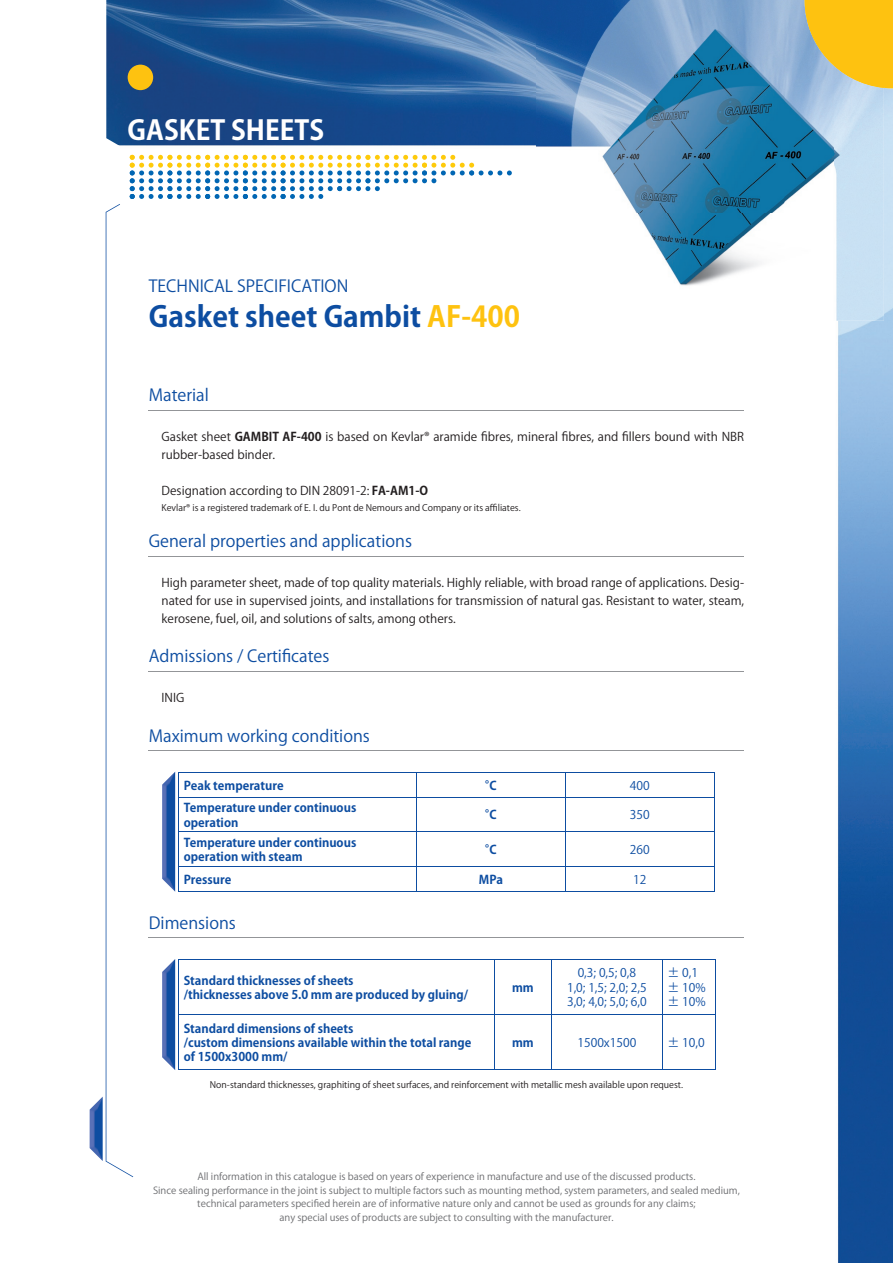
<style>
.page{position:relative;width:893px;height:1263px;background:#fff}
.page>*{position:absolute;margin:0;border:0;box-sizing:border-box;transform-origin:0 0}
.t1{font:700 28.5px "Koz Go Pr 6 N";color:#0d4da1}
.t2{font:700 27px "Koz Go Pr 6 N";color:#fff}
.t3{font:16.5px "Koz Go Pr 6 N";color:#0d4da1}
.t4{font:12px/18px "Koz Go Pr 6 N";color:#231f20}
.t5{font:700 12px/14.4px "Koz Go Pr 6 N";color:#0d4da1}
.t6{font:12px/14.4px "Koz Go Pr 6 N";color:#0d4da1;text-align:center}
.t7{font:9.75px/13.5px "Koz Go Pr 6 N";color:#6c6d70;text-align:center}
.t8{font:9px "Koz Go Pr 6 N";color:#231f20}
.s1{color:#fec210}
.s2{font-weight:700}
</style>
<div class="page">
<img style="left:132px;top:0;width:761px;height:1263px">
<svg style="left:884px;top:0;width:9px;height:88px"></svg>
<hr style="left:149px;top:410px;width:595px;height:1px;background:#939598">
<hr style="left:149px;top:556px;width:595px;height:1px;background:#939598">
<hr style="left:149px;top:671px;width:595px;height:1px;background:#939598">
<hr style="left:149px;top:750px;width:595px;height:1px;background:#939598">
<hr style="left:149px;top:937px;width:595px;height:1px;background:#939598">
<hr style="left:417px;top:772px;width:148px;height:1px;background:#0d4da1">
<hr style="left:565px;top:772px;width:150px;height:1px;background:#0d4da1">
<svg style="left:565px;top:773px;width:1px;height:24px"></svg>
<svg style="left:714px;top:773px;width:1px;height:24px"></svg>
<hr style="left:417px;top:797px;width:148px;height:1px;background:#0d4da1">
<hr style="left:565px;top:797px;width:150px;height:1px;background:#0d4da1">
<hr style="left:565px;top:798px;width:1px;height:33px;background:#0d4da1">
<hr style="left:714px;top:798px;width:1px;height:33px;background:#0d4da1">
<hr style="left:417px;top:831px;width:148px;height:1px;background:#0d4da1">
<hr style="left:565px;top:831px;width:150px;height:1px;background:#0d4da1">
<hr style="left:565px;top:832px;width:1px;height:34px;background:#0d4da1">
<hr style="left:714px;top:832px;width:1px;height:34px;background:#0d4da1">
<hr style="left:417px;top:866px;width:148px;height:1px;background:#0d4da1">
<svg style="left:89px;top:0;width:423px;height:1177px"></svg>
<hr style="left:565px;top:866px;width:150px;height:1px;background:#0d4da1">
<svg style="left:565px;top:867px;width:1px;height:24px"></svg>
<svg style="left:714px;top:867px;width:1px;height:24px"></svg>
<hr style="left:178px;top:891px;width:239px;height:1px;background:#0d4da1">
<hr style="left:417px;top:891px;width:148px;height:1px;background:#0d4da1">
<hr style="left:565px;top:891px;width:150px;height:1px;background:#0d4da1">
<img style="left:175px;top:772px;width:1px;height:120px">
<img style="left:162px;top:772px;width:13px;height:120px">
<img style="left:536px;top:0;width:298px;height:321px">
<img style="left:834px;top:88px;width:50px;height:233px">
<img style="left:805px;top:0;width:79px;height:88px">
<img style="left:175px;top:959px;width:1px;height:111px">
<img style="left:162px;top:959px;width:13px;height:111px">
<hr style="left:178px;top:959px;width:316px;height:1px;background:#0d4da1">
<hr style="left:178px;top:960px;width:1px;height:54px;background:#0d4da1">
<hr style="left:494px;top:959px;width:58px;height:1px;background:#0d4da1">
<hr style="left:494px;top:960px;width:1px;height:54px;background:#0d4da1">
<hr style="left:552px;top:959px;width:110px;height:1px;background:#0d4da1">
<hr style="left:551px;top:960px;width:1px;height:54px;background:#0d4da1">
<hr style="left:662px;top:959px;width:54px;height:1px;background:#0d4da1">
<hr style="left:662px;top:960px;width:1px;height:54px;background:#0d4da1">
<hr style="left:715px;top:960px;width:1px;height:54px;background:#0d4da1">
<hr style="left:178px;top:1014px;width:316px;height:1px;background:#0d4da1">
<hr style="left:178px;top:1015px;width:1px;height:54px;background:#0d4da1">
<hr style="left:494px;top:1014px;width:58px;height:1px;background:#0d4da1">
<hr style="left:494px;top:1015px;width:1px;height:54px;background:#0d4da1">
<hr style="left:552px;top:1014px;width:110px;height:1px;background:#0d4da1">
<hr style="left:551px;top:1015px;width:1px;height:54px;background:#0d4da1">
<hr style="left:662px;top:1014px;width:54px;height:1px;background:#0d4da1">
<hr style="left:662px;top:1015px;width:1px;height:54px;background:#0d4da1">
<hr style="left:715px;top:1015px;width:1px;height:54px;background:#0d4da1">
<hr style="left:178px;top:1069px;width:316px;height:1px;background:#0d4da1">
<hr style="left:494px;top:1069px;width:58px;height:1px;background:#0d4da1">
<hr style="left:552px;top:1069px;width:110px;height:1px;background:#0d4da1">
<hr style="left:662px;top:1069px;width:54px;height:1px;background:#0d4da1">
<h2 class="t2" style="left:128px;top:114px;width:198px">GASKET SHEETS</h2>
<h3 class="t3" style="left:149px;top:277px;width:201px">TECHNICAL SPECIFICATION</h3>
<h1 class="t1" style="left:149px;top:300px;width:373px">Gasket sheet Gambit <span class="s1">AF-400</span></h1>
<h3 class="t3" style="left:149px;top:386px;width:62px">Material</h3>
<p class="t4" style="left:162px;top:428px;width:584px">Gasket sheet <span class="s2">GAMBIT AF-400</span> is based on Kevlar® aramide fibres, mineral fibres, and fillers bound with NBR rubber-based binder.</p>
<p class="t4" style="left:162px;top:482px;width:268px">Designation according to DIN 28091-2: <span class="s2">FA-AM1-O</span></p>
<p class="t8" style="left:162px;top:503px;width:361px">Kevlar® is a registered trademark of E. I. du Pont de Nemours and Company or its affiliates.</p>
<h3 class="t3" style="left:149px;top:532px;width:265px">General properties and applications</h3>
<p class="t4" style="left:162px;top:574px;width:584px;text-align:justify">High parameter sheet, made of top quality materials. Highly reliable, with broad range of applications. Desig&shy;nated for use in supervised joints, and installations for transmission of natural gas. Resistant to water, steam, kerosene, fuel, oil, and solutions of salts, among others.</p>
<h3 class="t3" style="left:149px;top:647px;width:182px">Admissions / Certificates</h3>
<p class="t4" style="left:162px;top:689px;width:24px">INIG</p>
<h3 class="t3" style="left:149px;top:726px;width:223px">Maximum working conditions</h3>
<p class="t5" style="left:184px;top:778px;width:101px">Peak temperature</p>
<p class="t5" style="left:485px;top:778px;width:13px">°C</p>
<p class="t6" style="left:630px;top:778px;width:21px">400</p>
<p class="t5" style="left:184px;top:801px;width:174px">Temperature under continuous operation</p>
<p class="t5" style="left:485px;top:808px;width:13px">°C</p>
<p class="t6" style="left:630px;top:808px;width:21px">350</p>
<p class="t5" style="left:184px;top:835px;width:174px">Temperature under continuous operation with steam</p>
<p class="t5" style="left:485px;top:842px;width:13px">°C</p>
<p class="t6" style="left:630px;top:842px;width:21px">260</p>
<p class="t5" style="left:184px;top:872px;width:49px">Pressure</p>
<p class="t5" style="left:479px;top:872px;width:26px">MPa</p>
<p class="t6" style="left:633px;top:872px;width:15px">12</p>
<h3 class="t3" style="left:149px;top:913px;width:89px">Dimensions</h3>
<p class="t5" style="left:184px;top:973px;width:286px">Standard thicknesses of sheets<br>/thicknesses above 5.0 mm are produced by gluing/</p>
<p class="t5" style="left:512px;top:980px;width:23px">mm</p>
<p class="t6" style="left:567px;top:966px;width:81px">0,3; 0,5; 0,8<br>1,0; 1,5; 2,0; 2,5<br>3,0; 4,0; 5,0; 6,0</p>
<p class="t6" style="left:667px;top:966px;width:40px;text-align:left">± 0,1 ± 10% ± 10%</p>
<p class="t5" style="left:184px;top:1021px;width:289px">Standard dimensions of sheets<br>/custom dimensions available within the total range of 1500x3000 mm/</p>
<p class="t5" style="left:512px;top:1036px;width:23px">mm</p>
<p class="t6" style="left:577px;top:1036px;width:60px">1500x1500</p>
<p class="t6" style="left:667px;top:1036px;width:39px">± 10,0</p>
<p class="t8" style="left:210px;top:1079px;width:475px">Non-standard thicknesses, graphiting of sheet surfaces, and reinforcement with metallic mesh available upon request.</p>
<p class="t7" style="left:153px;top:1170px;width:588px">All information in this catalogue is based on years of experience in manufacture and use of the discussed products.<br>Since sealing performance in the joint is subject to multiple factors such as mounting method, system parameters, and sealed medium, technical parameters specified herein are of informative nature only and cannot be used as grounds for any claims;<br>any special uses of products are subject to consulting with the manufacturer.</p>
</div>
